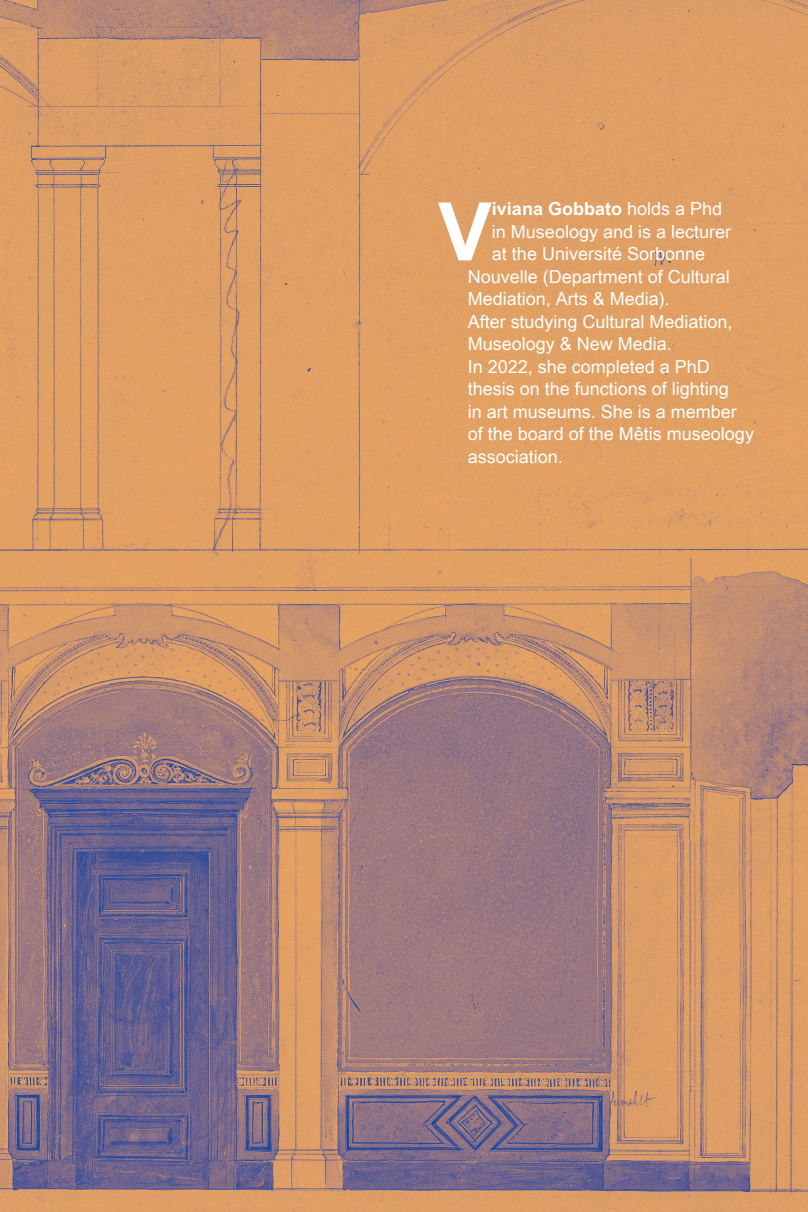
<style>
.page{position:relative;width:808px;height:1212px;background:#fff}
.page>*{position:absolute;margin:0;border:0;box-sizing:border-box;transform-origin:0 0}
.t1{font:700 80.85px "Arial Unicode MS";color:#fff}
.t2{font:18px "Arial Unicode MS";color:#fff}
.t3{font:700 18px "Arial Unicode MS";color:#fff}
.s1{font-weight:400}
</style>
<div class="page">
<img style="left:0;top:0;width:808px;height:1212px">
<h1 class="t1" style="left:438px;top:172px;width:55px">V</h1>
<p class="t3" style="left:492px;top:196px;width:232px">iviana Gobbato <span class="s1">holds a Phd</span></p>
<p class="t2" style="left:492px;top:218px;width:241px">in Museology and is a lecturer</p>
<p class="t2" style="left:492px;top:241px;width:215px">at the Université Sorbonne</p>
<p class="t2" style="left:468px;top:263px;width:264px">Nouvelle (Department of Cultural</p>
<p class="t2" style="left:468px;top:286px;width:204px">Mediation, Arts &amp; Media).</p>
<p class="t2" style="left:468px;top:308px;width:266px">After studying Cultural Mediation,</p>
<p class="t2" style="left:468px;top:331px;width:206px">Museology &amp; New Media.</p>
<p class="t2" style="left:468px;top:353px;width:244px">In 2022, she completed a PhD</p>
<p class="t2" style="left:468px;top:376px;width:263px">thesis on the functions of lighting</p>
<p class="t2" style="left:468px;top:398px;width:271px">in art museums. She is a member</p>
<p class="t2" style="left:468px;top:421px;width:288px">of the board of the Mêtis museology</p>
<p class="t2" style="left:468px;top:443px;width:97px">association.</p>
</div>
